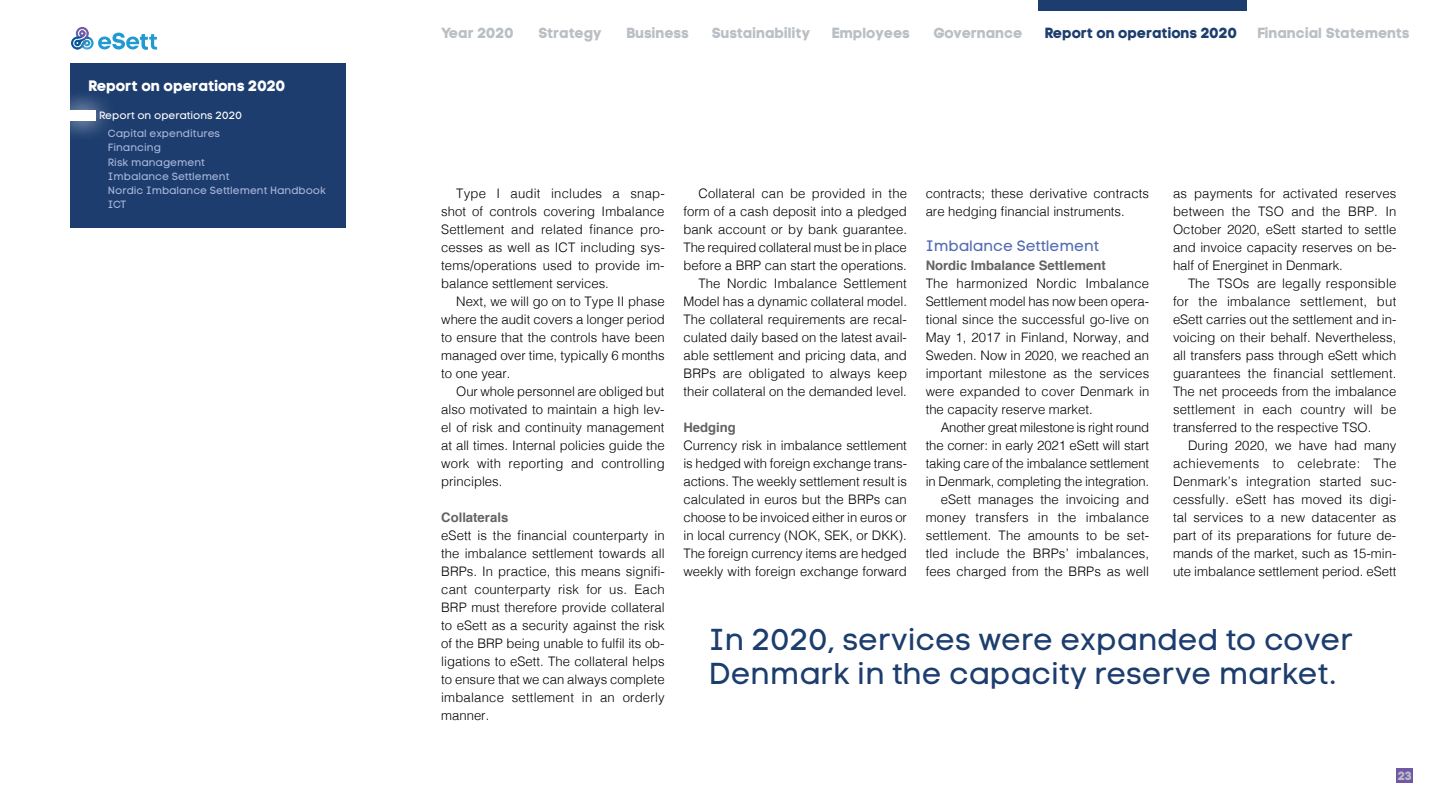
<style>
.page{position:relative;width:1440px;height:810px;background:#fff}
.page>*{position:absolute;margin:0;border:0;box-sizing:border-box;transform-origin:0 0}
.t1{font:30px/33.8px "Code Pro LC";color:#1c3d6e}
.t2{font:15px "Code Pro Bold LC";color:#fff}
.t3{font:15px "Code Pro LC";color:#526cb3}
.t4{font:14.62px "Code Pro Bold LC";color:#b9bfc4}
.t5{font:14.62px "Code Pro Bold LC";color:#1c3d6e}
.t6{font:300 13.12px/18px "Helvetica";color:#000;text-align:justify}
.t7{font:700 13.12px "Helvetica";color:#636366}
.t8{font:12px "Code Pro Bold LC";color:#b9bfc4}
.t9{font:10.5px/14.2px "Code Pro LC";color:#a8b5d9}
.t10{font:10.5px "Code Pro LC";color:#fff}
</style>
<div class="page">
<div style="left:1397px;top:769px;width:16px;height:14px;background:#7058a5"></div>
<svg style="left:71px;top:27px;width:86px;height:23px"></svg>
<div style="left:1038px;top:0;width:208px;height:10px;background:#1c3d6e"></div>
<div style="left:70px;top:63px;width:276px;height:164px;background:#1c3d6e"></div>
<svg style="left:70px;top:95px;width:38px;height:41px"></svg>
<div style="left:69px;top:110px;width:27px;height:11px;background:#fff"></div>
<p class="t2" style="left:88px;top:76px;width:199px">Report on operations 2020</p>
<p class="t10" style="left:99px;top:110px;width:145px">Report on operations 2020</p>
<p class="t9" style="left:108px;top:127px;width:220px">Capital expenditures<br>Financing<br>Risk management<br>Imbalance Settlement<br>Nordic Imbalance Settlement Handbook<br>ICT</p>
<p class="t4" style="left:441px;top:24px;width:74px">Year 2020</p>
<p class="t4" style="left:538px;top:24px;width:65px">Strategy</p>
<p class="t4" style="left:626px;top:24px;width:64px">Business</p>
<p class="t4" style="left:712px;top:24px;width:100px">Sustainability</p>
<p class="t4" style="left:832px;top:24px;width:80px">Employees</p>
<p class="t4" style="left:933px;top:24px;width:91px">Governance</p>
<p class="t4" style="left:1257px;top:24px;width:154px">Financial Statements</p>
<p class="t5" style="left:1045px;top:24px;width:194px">Report on operations 2020</p>
<p class="t6" style="left:441px;top:183px;width:225px;text-indent:15px">Type I audit includes a snap&shy;shot of controls covering Imbalance Settlement and related finance pro&shy;cesses as well as ICT including sys&shy;tems/operations used to provide im&shy;balance settlement services.</p>
<p class="t6" style="left:441px;top:291px;width:225px;text-indent:15px">Next, we will go on to Type II phase where the audit covers a longer period to ensure that the controls have been managed over time, typically 6 months to one year.</p>
<p class="t6" style="left:441px;top:381px;width:225px;text-indent:15px">Our whole personnel are obliged but also motivated to maintain a high lev&shy;el of risk and continuity management at all times. Internal policies guide the work with reporting and controlling principles.</p>
<p class="t7" style="left:441px;top:507px;width:69px">Collaterals</p>
<p class="t6" style="left:441px;top:525px;width:225px">eSett is the financial counterparty in the imbalance settlement towards all BRPs. In practice, this means signifi&shy;cant counterparty risk for us. Each BRP must therefore provide collateral to eSett as a security against the risk of the BRP being unable to fulfil its ob&shy;ligations to eSett. The collateral helps to ensure that we can always complete imbalance settlement in an orderly manner.</p>
<p class="t6" style="left:683px;top:183px;width:225px;text-align:right">Collateral can be provided in the form of a cash deposit into a pledged bank account or by bank guarantee.<br>The required collateral must be in place before a BRP can start the operations.<br>The Nordic Imbalance Settlement Model has a dynamic collateral model.<br>The collateral requirements are recal&shy;culated daily based on the latest avail&shy;able settlement and pricing data, and BRPs are obligated to always keep their collateral on the demanded level.</p>
<p class="t7" style="left:683px;top:417px;width:54px">Hedging</p>
<p class="t6" style="left:683px;top:435px;width:225px">Currency risk in imbalance settlement is hedged with foreign exchange trans&shy;actions. The weekly settlement result is calculated in euros but the BRPs can choose to be invoiced either in euros or in local currency (NOK, SEK, or DKK).<br>The foreign currency items are hedged weekly with foreign exchange forward</p>
<p class="t6" style="left:926px;top:183px;width:225px">contracts; these derivative contracts are hedging financial instruments.</p>
<p class="t3" style="left:926px;top:237px;width:175px">Imbalance Settlement</p>
<p class="t7" style="left:926px;top:255px;width:182px">Nordic Imbalance Settlement</p>
<p class="t6" style="left:926px;top:273px;width:225px">The harmonized Nordic Imbalance Settlement model has now been opera&shy;tional since the successful go-live on May 1, 2017 in Finland, Norway, and Sweden. Now in 2020, we reached an important milestone as the services were expanded to cover Denmark in the capacity reserve market.</p>
<p class="t6" style="left:926px;top:417px;width:225px;text-align:right">Another great milestone is right round the corner: in early 2021 eSett will start taking care of the imbalance settlement in Denmark, completing the integration. eSett manages the invoicing and money transfers in the imbalance settlement. The amounts to be set&shy;tled include the BRPs’ imbalances, fees charged from the BRPs as well</p>
<p class="t6" style="left:1173px;top:183px;width:225px">as payments for activated reserves between the TSO and the BRP. In October 2020, eSett started to settle and invoice capacity reserves on be&shy;half of Energinet in Denmark.</p>
<p class="t6" style="left:1173px;top:273px;width:225px;text-indent:15px">The TSOs are legally responsible for the imbalance settlement, but eSett carries out the settlement and in&shy;voicing on their behalf. Nevertheless, all transfers pass through eSett which guarantees the financial settlement.<br>The net proceeds from the imbalance settlement in each country will be transferred to the respective TSO.</p>
<p class="t6" style="left:1173px;top:435px;width:225px;text-indent:15px">During 2020, we have had many achievements to celebrate: The Denmark’s integration started suc&shy;cessfully. eSett has moved its digi&shy;tal services to a new datacenter as part of its preparations for future de&shy;mands of the market, such as 15-min&shy;ute imbalance settlement period. eSett</p>
<h1 class="t1" style="left:709px;top:623px;width:646px">In 2020, services were expanded to cover<br>Denmark in the capacity reserve market.</h1>
<p class="t8" style="left:1398px;top:768px;width:16px">23</p>
</div>
